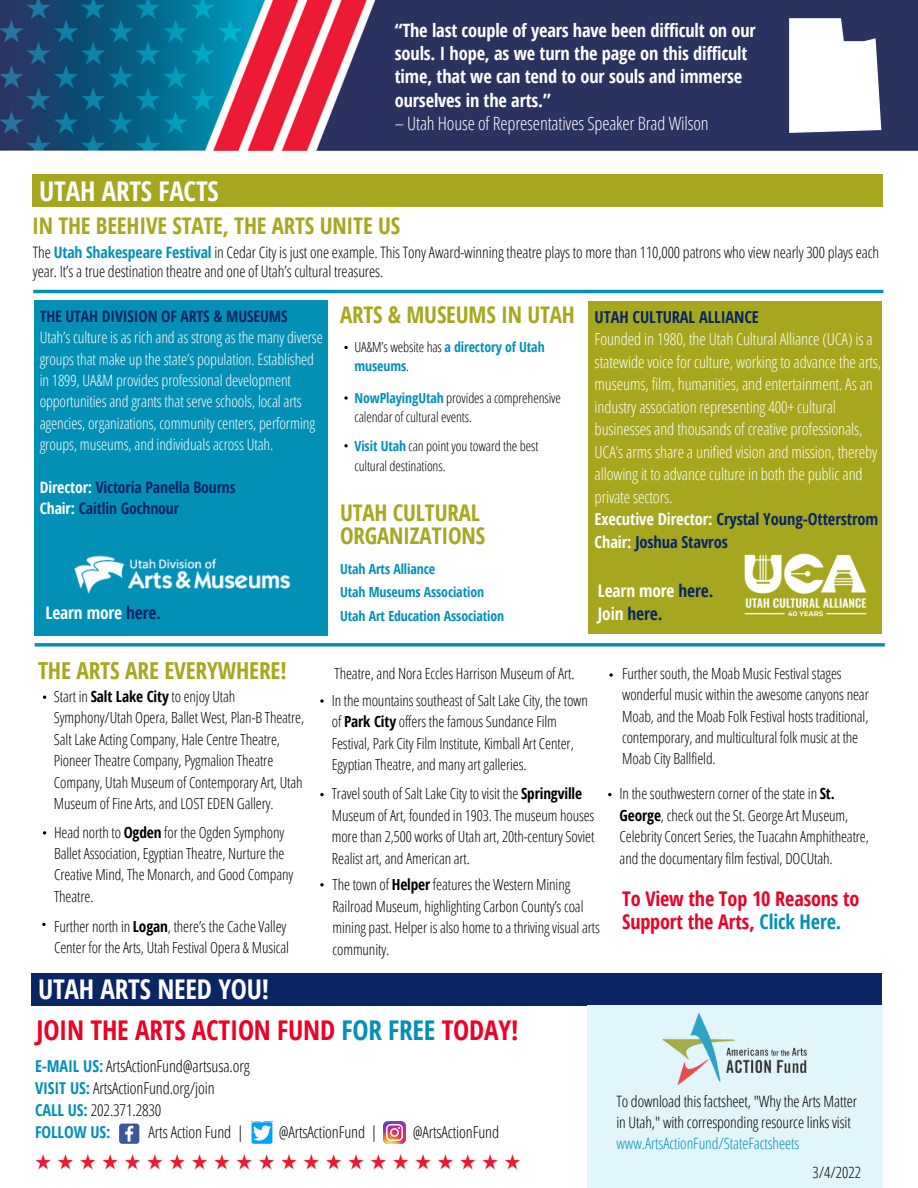
<style>
.page{position:relative;width:918px;height:1188px;background:#fff}
.page>*{position:absolute;margin:0;border:0;box-sizing:border-box;transform-origin:0 0}
.t1{font:700 27.15px "Open Sans Condensed";letter-spacing:-.01em;color:#ec0225}
.t2{font:700 27.15px "Open Sans Condensed";letter-spacing:-.01em;color:#fff}
.t3{font:700 23.4px "Open Sans Condensed";letter-spacing:-.01em;color:#a6a71e}
.t4{font:700 22.95px/22.5px "Open Sans Condensed";letter-spacing:-.01em;color:#a6a71e}
.t5{font:700 20.25px/23px "Open Sans Condensed";letter-spacing:-.01em;color:#ec0225}
.t6{font:700 18.45px/23px "Open Sans Condensed";letter-spacing:-.01em;color:#fff}
.t7{font:300 18.45px "Open Sans Condensed";letter-spacing:-.01em;color:#fff}
.t8{font:700 17.4px "Open Sans Condensed";letter-spacing:-.005em;color:#fff}
.t9{font:700 17.4px "Open Sans Condensed";letter-spacing:-.01em;color:#092564}
.t10{font:300 16.5px/22.5px "Open Sans Condensed";letter-spacing:-.005em;color:#fff}
.t11{font:700 16.5px "Open Sans Condensed";letter-spacing:-.01em;color:#092564}
.t12{font:300 16.35px "Open Sans Condensed";letter-spacing:-.005em;color:#000}
.t13{font:700 16.35px "Open Sans Condensed";letter-spacing:-.01em;color:#0390b6}
.t14{font:300 15.75px/21.3px "Open Sans Condensed";letter-spacing:-.005em;color:#fff}
.t15{font:300 15.75px/19.2px "Open Sans Condensed";letter-spacing:-.005em;color:#000}
.t16{font:700 15.75px "Open Sans Condensed";letter-spacing:-.01em;color:#092564}
.t17{font:300 15.6px/21.1px "Open Sans Condensed";letter-spacing:-.005em;color:#000}
.t18{font:300 15.3px/21.3px "Open Sans Condensed";letter-spacing:-.005em;color:#000}
.t19{font:300 13.95px/19.2px "Open Sans Condensed";letter-spacing:-.005em;color:#000}
.t20{font:700 13.95px/19.2px "Open Sans Condensed";letter-spacing:-.01em;color:#0390b6}
.s1{font-weight:700;color:#0390b6}
.s2{color:#fff}
.s3{color:#092564}
.s4{font-weight:300;color:#000}
.s5{font-weight:700}
.s6{color:#0390b6}
</style>
<div class="page">
<img style="left:0;top:0;width:918px;height:151px">
<div style="left:378px;top:0;width:540px;height:149px;background:#2a3360"></div>
<div style="left:32px;top:174px;width:850px;height:33px;background:#a6a71e"></div>
<div style="left:588px;top:301px;width:294px;height:333px;background:#a6a71e"></div>
<hr style="left:33px;top:290px;width:850px;height:3px;background:#0390b6">
<svg style="left:35px;top:643px;width:850px;height:4px;background:#259fc0"></svg>
<div style="left:34px;top:301px;width:294px;height:335px;background:#0390b6"></div>
<div style="left:31px;top:973px;width:851px;height:32px;background:#092564"></div>
<div style="left:587px;top:1005px;width:296px;height:183px;background:#e1f5fa"></div>
<img style="left:662px;top:1014px;width:144px;height:71px">
<img style="left:384px;top:1122px;width:21px;height:21px">
<svg style="left:119px;top:1124px;width:20px;height:20px"></svg>
<img style="left:35px;top:1154px;width:485px;height:16px">
<img style="left:251px;top:1122px;width:22px;height:22px">
<svg style="left:43px;top:831px;width:3px;height:4px"></svg>
<svg style="left:320px;top:699px;width:4px;height:4px"></svg>
<svg style="left:320px;top:793px;width:4px;height:3px"></svg>
<svg style="left:789px;top:18px;width:92px;height:115px;background:#e6e7ec"></svg>
<img style="left:74px;top:555px;width:217px;height:39px">
<svg style="left:320px;top:883px;width:4px;height:4px"></svg>
<img style="left:744px;top:553px;width:123px;height:64px">
<svg style="left:344px;top:346px;width:4px;height:3px"></svg>
<svg style="left:344px;top:396px;width:4px;height:4px"></svg>
<svg style="left:344px;top:444px;width:4px;height:3px"></svg>
<svg style="left:42px;top:923px;width:4px;height:3px"></svg>
<svg style="left:609px;top:673px;width:4px;height:4px"></svg>
<p class="t2" style="left:39px;top:172px;width:181px">UTAH ARTS FACTS</p>
<p class="t6" style="left:395px;top:19px;width:363px">“The last couple of years have been difficult on our souls. I hope, as we turn the page on this difficult time, that we can tend to our souls and immerse ourselves in the arts.”</p>
<p class="t7" style="left:395px;top:110px;width:315px">– Utah House of Representatives Speaker Brad Wilson</p>
<p class="t4" style="left:32px;top:214px;width:370px">IN THE BEEHIVE STATE, THE ARTS UNITE US</p>
<p class="t15" style="left:33px;top:242px;width:848px">The <span class="s1">Utah Shakespeare Festival</span> in Cedar City is just one example. This Tony Award-winning theatre plays to more than 110,000 patrons who view nearly 300 plays each year. It’s a true destination theatre and one of Utah’s cultural treasures.</p>
<p class="t16" style="left:40px;top:305px;width:249px">THE UTAH DIVISION OF ARTS &amp; MUSEUMS</p>
<p class="t14" style="left:40px;top:326px;width:285px">Utah’s culture is as rich and as strong as the many diverse groups that make up the state’s population. Established in 1899, UA&amp;M provides professional development opportunities and grants that serve schools, local arts agencies, organizations, community centers, performing groups, museums, and individuals across Utah.</p>
<p class="t16" style="left:40px;top:476px;width:197px"><span class="s2">Director:</span> Victoria Panella Bourns</p>
<p class="t16" style="left:40px;top:497px;width:141px"><span class="s2">Chair:</span> Caitlin Gochnour</p>
<p class="t8" style="left:46px;top:600px;width:117px">Learn more <span class="s3">here.</span></p>
<p class="t4" style="left:340px;top:303px;width:236px">ARTS &amp; MUSEUMS IN UTAH</p>
<p class="t20" style="left:355px;top:337px;width:192px"><span class="s4">UA&amp;M’s website has</span> a directory of Utah museums<span class="s4">.</span></p>
<p class="t19" style="left:355px;top:388px;width:208px"><span class="s1">NowPlayingUtah</span> provides a comprehensive calendar of cultural events.</p>
<p class="t19" style="left:355px;top:436px;width:185px"><span class="s1">Visit Utah</span> can point you toward the best cultural destinations.</p>
<p class="t4" style="left:340px;top:501px;width:147px">UTAH CULTURAL<br>ORGANIZATIONS</p>
<p class="t20" style="left:340px;top:559px;width:97px">Utah Arts Alliance</p>
<p class="t20" style="left:340px;top:582px;width:146px">Utah Museums Association</p>
<p class="t20" style="left:340px;top:606px;width:166px">Utah Art Education Association</p>
<p class="t11" style="left:595px;top:305px;width:166px">UTAH CULTURAL ALLIANCE</p>
<p class="t10" style="left:595px;top:328px;width:288px">Founded in 1980, the Utah Cultural Alliance (UCA) is a statewide voice for culture, working to advance the arts, museums, film, humanities, and entertainment. As an industry association representing 400+ cultural businesses and thousands of creative professionals, UCA’s arms share a unified vision and mission, thereby allowing it to advance culture in both the public and private sectors.</p>
<p class="t11" style="left:595px;top:508px;width:285px"><span class="s2">Executive Director:</span> Crystal Young-Otterstrom</p>
<p class="t11" style="left:595px;top:530px;width:135px"><span class="s2">Chair:</span> Joshua Stavros</p>
<p class="t8" style="left:598px;top:578px;width:117px">Learn more <span class="s3">here.</span></p>
<p class="t9" style="left:598px;top:602px;width:66px"><span class="s2">Join</span> here.</p>
<p class="t3" style="left:38px;top:654px;width:250px">THE ARTS ARE EVERYWHERE!</p>
<p class="t18" style="left:54px;top:685px;width:252px">Start in <span class="s5">Salt Lake City</span> to enjoy Utah Symphony/Utah Opera, Ballet West, Plan-B Theatre, Salt Lake Acting Company, Hale Centre Theatre, Pioneer Theatre Company, Pygmalion Theatre Company, Utah Museum of Contemporary Art, Utah Museum of Fine Arts, and LOST EDEN Gallery.</p>
<p class="t18" style="left:54px;top:821px;width:241px">Head north to <span class="s5">Ogden</span> for the Ogden Symphony Ballet Association, Egyptian Theatre, Nurture the Creative Mind, The Monarch, and Good Company Theatre.</p>
<p class="t18" style="left:54px;top:915px;width:237px">Further north in <span class="s5">Logan</span>, there’s the Cache Valley<br>Center for the Arts, Utah Festival Opera &amp; Musical</p>
<p class="t2" style="left:38px;top:970px;width:233px">UTAH ARTS NEED YOU!</p>
<p class="t18" style="left:335px;top:662px;width:242px">Theatre, and Nora Eccles Harrison Museum of Art.</p>
<p class="t18" style="left:332px;top:689px;width:258px">In the mountains southeast of Salt Lake City, the town of <span class="s5">Park City</span> offers the famous Sundance Film Festival, Park City Film Institute, Kimball Art Center, Egyptian Theatre, and many art galleries.</p>
<p class="t18" style="left:332px;top:783px;width:264px">Travel south of Salt Lake City to visit the <span class="s5">Springville </span>Museum of Art, founded in 1903. The museum houses more than 2,500 works of Utah art, 20th-century Soviet Realist art, and American art.</p>
<p class="t18" style="left:333px;top:874px;width:269px">The town of <span class="s5">Helper</span> features the Western Mining Railroad Museum, highlighting Carbon County’s coal mining past. Helper is also home to a thriving visual arts community.</p>
<p class="t18" style="left:622px;top:662px;width:248px">Further south, the Moab Music Festival stages wonderful music within the awesome canyons near Moab, and the Moab Folk Festival hosts traditional, contemporary, and multicultural folk music at the Moab City Ballfield.</p>
<p class="t18" style="left:620px;top:783px;width:251px">In the southwestern corner of the state in <span class="s5">St.<br>George</span>, check out the St. George Art Museum, Celebrity Concert Series, the Tuacahn Amphitheatre, and the documentary film festival, DOCUtah.</p>
<p class="t5" style="left:622px;top:887px;width:239px">To View the Top 10 Reasons to<br>Support the Arts, <span class="s6">Click Here.</span></p>
<p class="t1" style="left:37px;top:1011px;width:483px">JOIN THE ARTS ACTION FUND <span class="s6">FOR FREE</span> TODAY!</p>
<p class="t12" style="left:35px;top:1054px;width:216px"><span class="s1">E-MAIL US:</span> ArtsActionFund@artsusa.org</p>
<p class="t12" style="left:35px;top:1076px;width:181px"><span class="s1">VISIT US:</span> ArtsActionFund.org/join</p>
<p class="t12" style="left:35px;top:1098px;width:128px"><span class="s1">CALL US:</span> 202.371.2830</p>
<p class="t13" style="left:35px;top:1120px;width:77px">FOLLOW US:</p>
<p class="t12" style="left:149px;top:1120px;width:96px">Arts Action Fund |</p>
<p class="t12" style="left:279px;top:1120px;width:100px">@ArtsActionFund |</p>
<p class="t12" style="left:413px;top:1120px;width:88px">@ArtsActionFund</p>
<p class="t17" style="left:616px;top:1090px;width:242px">To download this factsheet, "Why the Arts Matter in Utah," with corresponding resource links visit <span class="s6">www.ArtsActionFund/StateFactsheets</span></p>
<p class="t17" style="left:812px;top:1162px;width:50px">3/4/2022</p>
</div>
